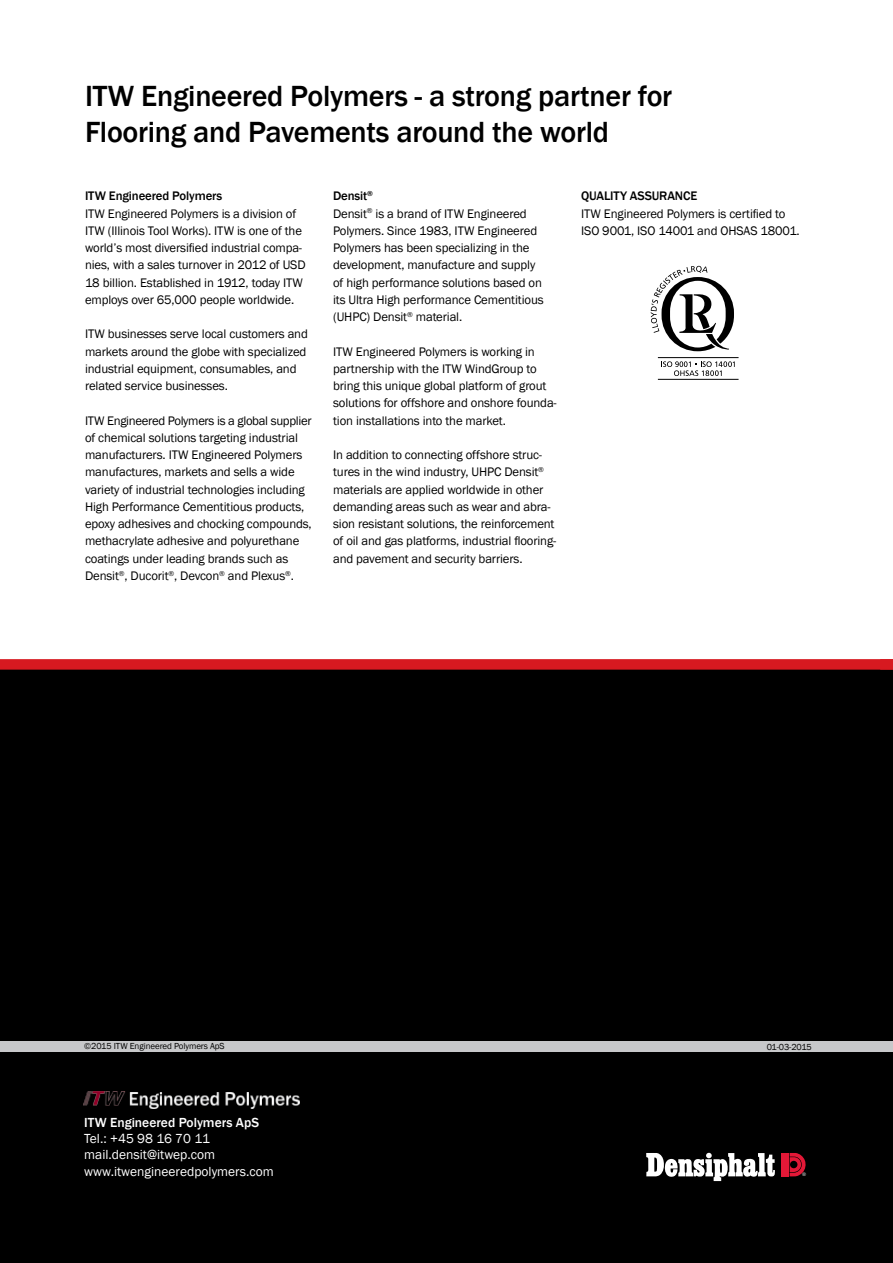
<style>
.page{position:relative;width:893px;height:1263px;background:#fff}
.page>*{position:absolute;margin:0;border:0;box-sizing:border-box;transform-origin:0 0}
.t1{font:500 30px/36px "Franklin Gothic";letter-spacing:-.01em;color:#000}
.t2{font:13.5px/16.2px "Franklin Gothic";color:#fff}
.t3{font:500 13.5px "Franklin Gothic";color:#fff}
.t4{font:12.75px/17.2px "Franklin Gothic";letter-spacing:-.01em;color:#000}
.t5{font:500 12.75px "Franklin Gothic";letter-spacing:-.01em;color:#000}
.t6{font:9px "Franklin Gothic";letter-spacing:-.01em;color:#000}
.t7{font:5.25px "Franklin Gothic";color:#fff}
.s1{font-weight:500}
</style>
<div class="page">
<div style="left:0;top:663px;width:893px;height:600px;background:#000"></div>
<div style="left:0;top:1041px;width:893px;height:11px;background:#c7c8ca"></div>
<div style="left:0;top:659px;width:893px;height:11px;background:#d71920"></div>
<img style="left:83px;top:1091px;width:216px;height:18px">
<hr style="left:785px;top:1153px;width:4px;height:23px;background:#e31837">
<hr style="left:781px;top:1153px;width:4px;height:23px;background:#e31837">
<svg style="left:790px;top:1153px;width:16px;height:24px"></svg>
<svg style="left:646px;top:1153px;width:129px;height:28px"></svg>
<svg style="left:651px;top:266px;width:83px;height:85px"></svg>
<hr style="left:658px;top:357px;width:81px;height:1px;background:#000">
<svg style="left:661px;top:361px;width:74px;height:15px"></svg>
<hr style="left:658px;top:379px;width:81px;height:1px;background:#000">
<h1 class="t1" style="left:85px;top:78px;width:589px">ITW Engineered Polymers - a strong partner for<br>Flooring and Pavements around the world</h1>
<p class="t5" style="left:85px;top:188px;width:139px">ITW Engineered Polymers</p>
<p class="t4" style="left:85px;top:205px;width:222px">ITW Engineered Polymers is a division of ITW (Illinois Tool Works). ITW is one of the world’s most diversified industrial compa&shy;nies, with a sales turnover in 2012 of USD 18 billion. Established in 1912, today ITW employs over 65,000 people worldwide.</p>
<p class="t4" style="left:85px;top:326px;width:224px">ITW businesses serve local customers and markets around the globe with specialized industrial equipment, consumables, and related service businesses.</p>
<p class="t4" style="left:85px;top:412px;width:228px">ITW Engineered Polymers is a global supplier of chemical solutions targeting industrial manufacturers. ITW Engineered Polymers manufactures, markets and sells a wide variety of industrial technologies including High Performance Cementitious products, epoxy adhesives and chocking compounds, methacrylate adhesive and polyurethane coatings under leading brands such as Densit<sup>®</sup>, Ducorit<sup>®</sup>, Devcon<sup>®</sup> and Plexus<sup>®</sup>.</p>
<p class="t4" style="left:333px;top:188px;width:212px"><span class="s1">Densit</span><sup>®<br></sup>Densit<sup>®</sup> is a brand of ITW Engineered<br>Polymers. Since 1983, ITW Engineered<br>Polymers has been specializing in the development, manufacture and supply of high performance solutions based on its Ultra High performance Cementitious (UHPC) Densit<sup>®</sup> material.</p>
<p class="t4" style="left:333px;top:343px;width:225px">ITW Engineered Polymers is working in partnership with the ITW WindGroup to bring this unique global platform of grout solutions for offshore and onshore founda&shy;tion installations into the market.</p>
<p class="t4" style="left:333px;top:446px;width:225px">In addition to connecting offshore struc&shy;tures in the wind industry, UHPC Densit<sup>® </sup>materials are applied worldwide in other demanding areas such as wear and abra&shy;sion resistant solutions, the reinforcement of oil and gas platforms, industrial flooring&shy;and pavement and security barriers.</p>
<p class="t5" style="left:581px;top:188px;width:118px">QUALITY ASSURANCE</p>
<p class="t4" style="left:581px;top:205px;width:220px">ITW Engineered Polymers is certified to<br>ISO 9001, ISO 14001 and OHSAS 18001.</p>
<p class="t6" style="left:84px;top:1040px;width:142px">©2015 ITW Engineered Polymers ApS</p>
<p class="t6" style="left:767px;top:1041px;width:47px">01-03-2015</p>
<p class="t3" style="left:84px;top:1114px;width:176px">ITW Engineered Polymers ApS</p>
<p class="t2" style="left:84px;top:1131px;width:191px">Tel.: +45 98 16 70 11 mail.densit@itwep.com www.itwengineeredpolymers.com</p>
<p class="t7" style="left:802px;top:1171px;width:6px">®</p>
</div>
